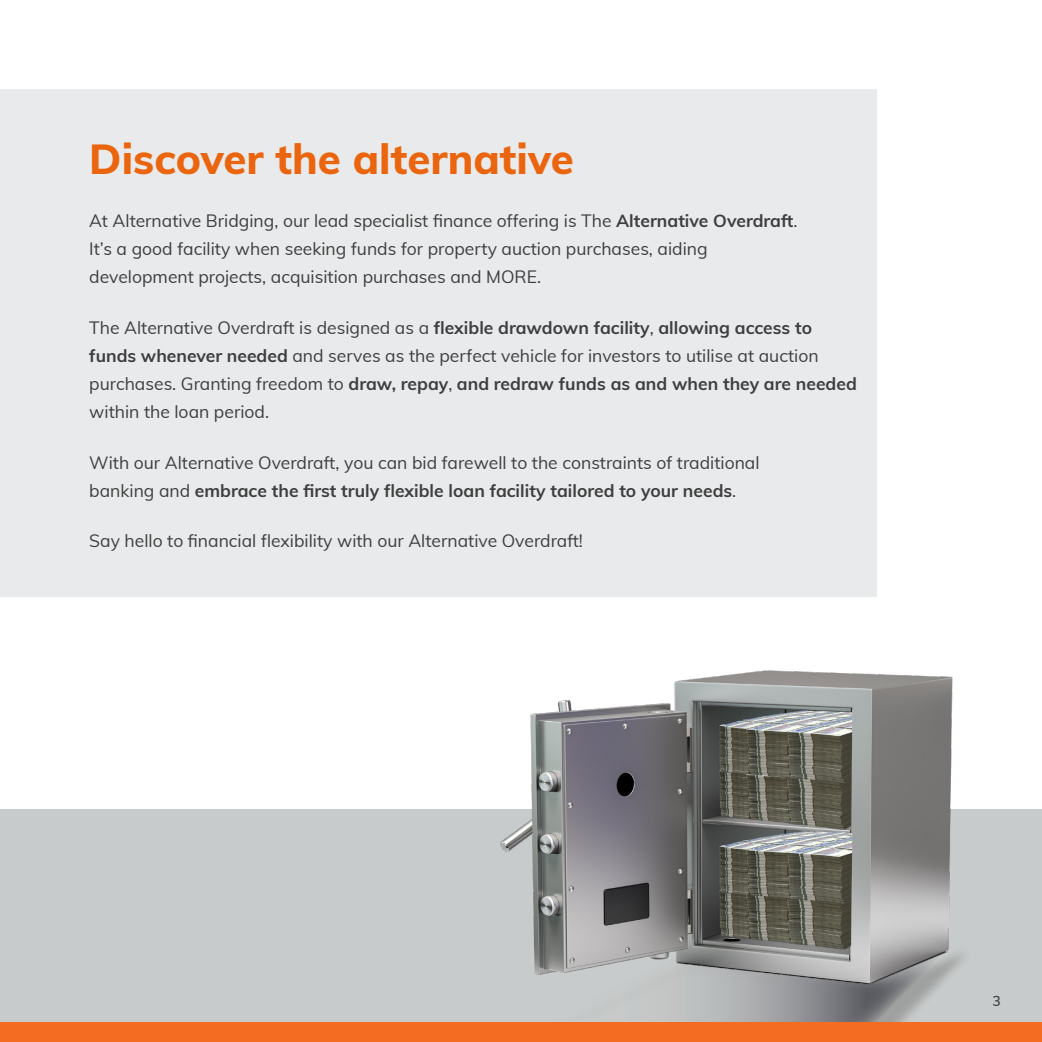
<style>
.page{position:relative;width:1042px;height:1042px;background:#fff}
.page>*{position:absolute;margin:0;border:0;box-sizing:border-box;transform-origin:0 0}
.t1{font:800 42px "Muli";color:#ea650d}
.t2{font:17.5px/28px "Muli";color:#3e3e3f}
.t3{font:600 14px "Muli";color:#3e3e3f}
.s1{font-weight:700}
</style>
<div class="page">
<div style="left:0;top:810px;width:1042px;height:232px;background:#c8cbcb"></div>
<div style="left:0;top:89px;width:876px;height:508px;background:#e9eaeb"></div>
<div style="left:0;top:1022px;width:1042px;height:20px;background:#f36c21"></div>
<img style="left:479px;top:670px;width:540px;height:352px">
<p class="t1" style="left:89px;top:128px;width:486px">Discover the alternative</p>
<p class="t2" style="left:89px;top:206px;width:710px">At Alternative Bridging, our lead specialist finance offering is The <span class="s1">Alternative Overdraft</span>.<br>It’s a good facility when seeking funds for property auction purchases, aiding development projects, acquisition purchases and MORE.</p>
<p class="t2" style="left:89px;top:313px;width:769px">The Alternative Overdraft is designed as a <span class="s1">flexible drawdown facility</span>, <span class="s1">allowing access to funds whenever needed</span> and serves as the perfect vehicle for investors to utilise at auction purchases. Granting freedom to <span class="s1">draw, repay</span>, <span class="s1">and redraw funds as and when they are needed </span>within the loan period.</p>
<p class="t2" style="left:89px;top:447px;width:672px">With our Alternative Overdraft, you can bid farewell to the constraints of traditional banking and <span class="s1">embrace the first truly flexible loan facility tailored to your needs</span>.</p>
<p class="t2" style="left:89px;top:526px;width:495px">Say hello to financial flexibility with our Alternative Overdraft!</p>
<p class="t3" style="left:992px;top:991px;width:10px">3</p>
</div>
